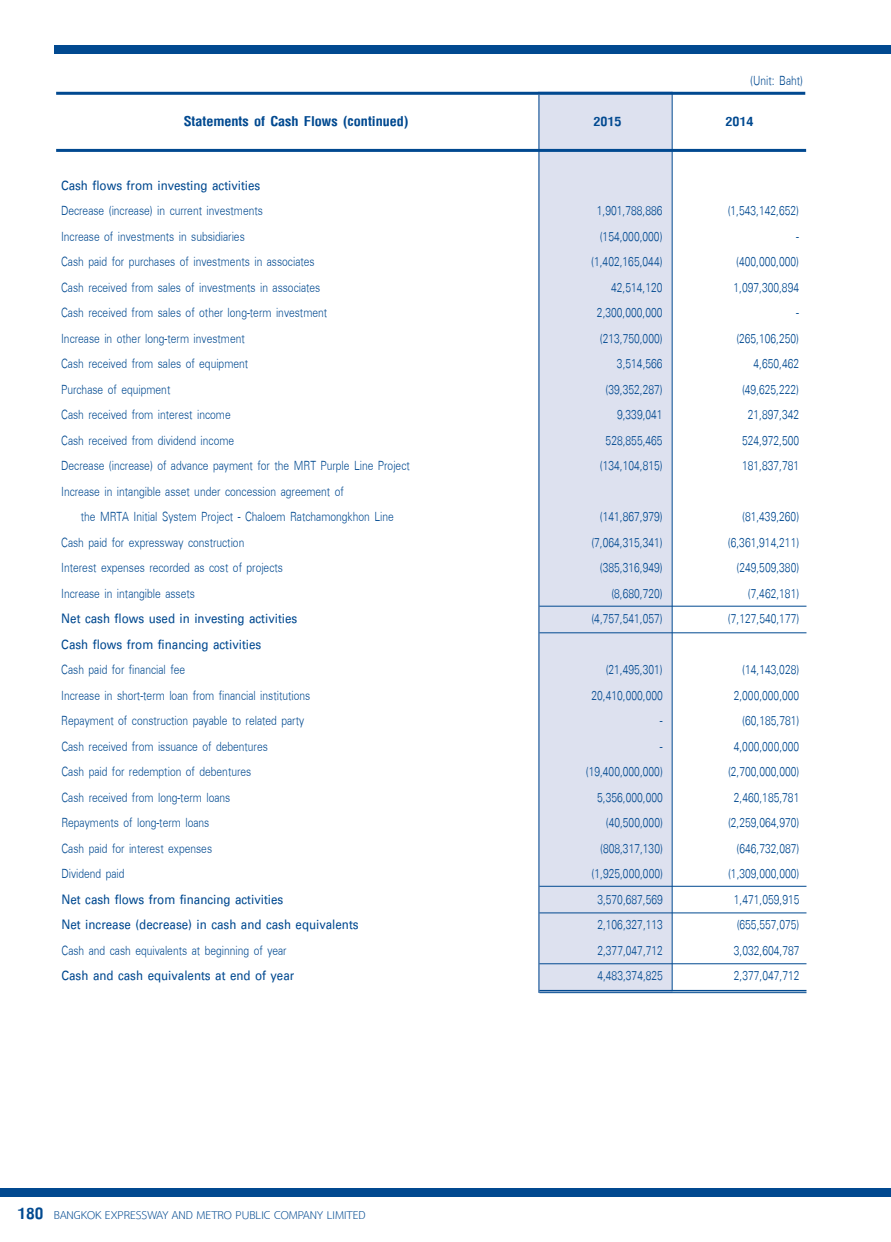
<style>
.page{position:relative;width:891px;height:1242px;background:#fff}
.page>*{position:absolute;margin:0;border:0;box-sizing:border-box;transform-origin:0 0}
.t1{font:700 21px "PS Lx Display";color:#014990}
.t2{font:19.5px/25.5px "UP Cx C";color:#014990;scale:.9 1}
.t3{font:700 19.5px "UP Cx C";color:#014990;scale:.9 1}
.t4{font:700 19.5px "PS Lx Display";color:#014990}
.t5{font:16.5px "TH Sarabun New";color:#014990}
.s1{font-family:"PS Lx Display";font-weight:700;font-size:24px}
</style>
<div class="page">
<div style="left:54px;top:45px;width:837px;height:9px;background:#014990"></div>
<div style="left:0;top:1188px;width:891px;height:9px;background:#014990"></div>
<div style="left:538px;top:92px;width:134px;height:901px;background:#dde1ef"></div>
<hr style="left:539px;top:95px;width:1px;height:898px;background:#014990">
<hr style="left:672px;top:92px;width:1px;height:899px;background:#014990">
<hr style="left:56px;top:92px;width:749px;height:3px;background:#014990">
<hr style="left:56px;top:149px;width:750px;height:3px;background:#014990">
<hr style="left:539px;top:633px;width:267px;height:1px;background:#014990">
<hr style="left:539px;top:606px;width:267px;height:1px;background:#014990">
<hr style="left:539px;top:913px;width:267px;height:1px;background:#014990">
<hr style="left:539px;top:886px;width:267px;height:1px;background:#014990">
<hr style="left:539px;top:964px;width:267px;height:1px;background:#014990">
<hr style="left:539px;top:990px;width:267px;height:1px;background:#014990">
<hr style="left:539px;top:992px;width:267px;height:1px;background:#014990">
<p class="t2" style="left:750px;top:67px;width:60px">(Unit: Baht)</p>
<p class="t1" style="left:184px;top:109px;width:226px">Statements of Cash Flows (continued)</p>
<p class="t4" style="left:593px;top:111px;width:30px">2015</p>
<p class="t4" style="left:725px;top:111px;width:30px">2014</p>
<p class="t3" style="left:61px;top:173px;width:223px">Cash flows from investing activities</p>
<p class="t2" style="left:61px;top:198px;width:226px">Decrease (increase) in current investments</p>
<p class="t2" style="left:597px;top:198px;width:74px">1,901,788,886</p>
<p class="t2" style="left:728px;top:198px;width:81px">(1,543,142,652)</p>
<p class="t2" style="left:61px;top:223px;width:206px">Increase of investments in subsidiaries</p>
<p class="t2" style="left:600px;top:223px;width:71px">(154,000,000)</p>
<p class="t2" style="left:796px;top:223px;width:5px">-</p>
<p class="t2" style="left:61px;top:249px;width:283px">Cash paid for purchases of investments in associates</p>
<p class="t2" style="left:591px;top:249px;width:81px">(1,402,165,044)</p>
<p class="t2" style="left:736px;top:249px;width:71px">(400,000,000)</p>
<p class="t2" style="left:61px;top:274px;width:290px">Cash received from sales of investments in associates</p>
<p class="t2" style="left:611px;top:274px;width:59px">42,514,120</p>
<p class="t2" style="left:733px;top:274px;width:74px">1,097,300,894</p>
<p class="t2" style="left:61px;top:300px;width:297px">Cash received from sales of other long-term investment</p>
<p class="t2" style="left:597px;top:300px;width:74px">2,300,000,000</p>
<p class="t2" style="left:796px;top:300px;width:5px">-</p>
<p class="t2" style="left:61px;top:325px;width:206px">Increase in other long-term investment</p>
<p class="t2" style="left:600px;top:325px;width:71px">(213,750,000)</p>
<p class="t2" style="left:736px;top:325px;width:71px">(265,106,250)</p>
<p class="t2" style="left:61px;top:351px;width:209px">Cash received from sales of equipment</p>
<p class="t2" style="left:617px;top:351px;width:52px">3,514,566</p>
<p class="t2" style="left:753px;top:351px;width:52px">4,650,462</p>
<p class="t2" style="left:61px;top:376px;width:123px">Purchase of equipment</p>
<p class="t2" style="left:606px;top:376px;width:65px">(39,352,287)</p>
<p class="t2" style="left:742px;top:376px;width:65px">(49,625,222)</p>
<p class="t2" style="left:61px;top:402px;width:190px">Cash received from interest income</p>
<p class="t2" style="left:617px;top:402px;width:52px">9,339,041</p>
<p class="t2" style="left:748px;top:402px;width:59px">21,897,342</p>
<p class="t2" style="left:61px;top:427px;width:194px">Cash received from dividend income</p>
<p class="t2" style="left:606px;top:427px;width:65px">528,855,465</p>
<p class="t2" style="left:742px;top:427px;width:65px">524,972,500</p>
<p class="t2" style="left:61px;top:453px;width:389px">Decrease (increase) of advance payment for the MRT Purple Line Project</p>
<p class="t2" style="left:600px;top:453px;width:71px">(134,104,815)</p>
<p class="t2" style="left:742px;top:453px;width:65px">181,837,781</p>
<p class="t2" style="left:81px;top:478px;width:349px;text-indent:-19px">Increase in intangible asset under concession agreement of<br>the MRTA Initial System Project - Chaloem Ratchamongkhon Line</p>
<p class="t2" style="left:600px;top:504px;width:71px">(141,867,979)</p>
<p class="t2" style="left:742px;top:504px;width:65px">(81,439,260)</p>
<p class="t2" style="left:61px;top:529px;width:205px">Cash paid for expressway construction</p>
<p class="t2" style="left:591px;top:529px;width:81px">(7,064,315,341)</p>
<p class="t2" style="left:728px;top:529px;width:81px">(6,361,914,211)</p>
<p class="t2" style="left:61px;top:555px;width:248px">Interest expenses recorded as cost of projects</p>
<p class="t2" style="left:600px;top:555px;width:71px">(385,316,949)</p>
<p class="t2" style="left:736px;top:555px;width:71px">(249,509,380)</p>
<p class="t2" style="left:61px;top:580px;width:150px">Increase in intangible assets</p>
<p class="t2" style="left:611px;top:580px;width:59px">(8,680,720)</p>
<p class="t2" style="left:748px;top:580px;width:59px">(7,462,181)</p>
<p class="t3" style="left:61px;top:607px;width:264px">Net cash flows used in investing activities</p>
<p class="t2" style="left:591px;top:606px;width:81px">(4,757,541,057)</p>
<p class="t2" style="left:728px;top:606px;width:81px">(7,127,540,177)</p>
<p class="t3" style="left:61px;top:632px;width:224px">Cash flows from financing activities</p>
<p class="t2" style="left:61px;top:657px;width:139px">Cash paid for financial fee</p>
<p class="t2" style="left:606px;top:657px;width:65px">(21,495,301)</p>
<p class="t2" style="left:742px;top:657px;width:65px">(14,143,028)</p>
<p class="t2" style="left:61px;top:683px;width:278px">Increase in short-term loan from financial institutions</p>
<p class="t2" style="left:591px;top:683px;width:81px">20,410,000,000</p>
<p class="t2" style="left:734px;top:683px;width:74px">2,000,000,000</p>
<p class="t2" style="left:61px;top:708px;width:271px">Repayment of construction payable to related party</p>
<p class="t2" style="left:660px;top:708px;width:5px">-</p>
<p class="t2" style="left:742px;top:708px;width:65px">(60,185,781)</p>
<p class="t2" style="left:61px;top:734px;width:231px">Cash received from issuance of debentures</p>
<p class="t2" style="left:660px;top:734px;width:5px">-</p>
<p class="t2" style="left:734px;top:734px;width:74px">4,000,000,000</p>
<p class="t2" style="left:61px;top:759px;width:213px">Cash paid for redemption of debentures</p>
<p class="t2" style="left:586px;top:759px;width:87px">(19,400,000,000)</p>
<p class="t2" style="left:728px;top:759px;width:81px">(2,700,000,000)</p>
<p class="t2" style="left:61px;top:785px;width:189px">Cash received from long-term loans</p>
<p class="t2" style="left:597px;top:785px;width:74px">5,356,000,000</p>
<p class="t2" style="left:734px;top:785px;width:74px">2,460,185,781</p>
<p class="t2" style="left:61px;top:810px;width:166px">Repayments of long-term loans</p>
<p class="t2" style="left:606px;top:810px;width:65px">(40,500,000)</p>
<p class="t2" style="left:728px;top:810px;width:81px">(2,259,064,970)</p>
<p class="t2" style="left:61px;top:836px;width:169px">Cash paid for interest expenses</p>
<p class="t2" style="left:600px;top:836px;width:71px">(808,317,130)</p>
<p class="t2" style="left:737px;top:836px;width:71px">(646,732,087)</p>
<p class="t2" style="left:61px;top:861px;width:72px">Dividend paid</p>
<p class="t2" style="left:592px;top:861px;width:81px">(1,925,000,000)</p>
<p class="t2" style="left:728px;top:861px;width:81px">(1,309,000,000)</p>
<p class="t3" style="left:61px;top:888px;width:248px">Net cash flows from financing activities</p>
<p class="t2" style="left:597px;top:887px;width:74px">3,570,687,569</p>
<p class="t2" style="left:734px;top:887px;width:74px">1,471,059,915</p>
<p class="t3" style="left:61px;top:913px;width:332px">Net increase (decrease) in cash and cash equivalents</p>
<p class="t2" style="left:597px;top:912px;width:74px">2,106,327,113</p>
<p class="t2" style="left:737px;top:912px;width:71px">(655,557,075)</p>
<p class="t2" style="left:61px;top:938px;width:252px">Cash and cash equivalents at beginning of year</p>
<p class="t2" style="left:597px;top:938px;width:74px">2,377,047,712</p>
<p class="t2" style="left:734px;top:938px;width:74px">3,032,604,787</p>
<p class="t3" style="left:62px;top:964px;width:260px">Cash and cash equivalents at end of year</p>
<p class="t2" style="left:597px;top:963px;width:74px">4,483,374,825</p>
<p class="t2" style="left:734px;top:963px;width:74px">2,377,047,712</p>
<p class="t5" style="left:18px;top:1205px;width:349px"><span class="s1">180</span> BANGKOK EXPRESSWAY AND METRO PUBLIC COMPANY LIMITED</p>
</div>
